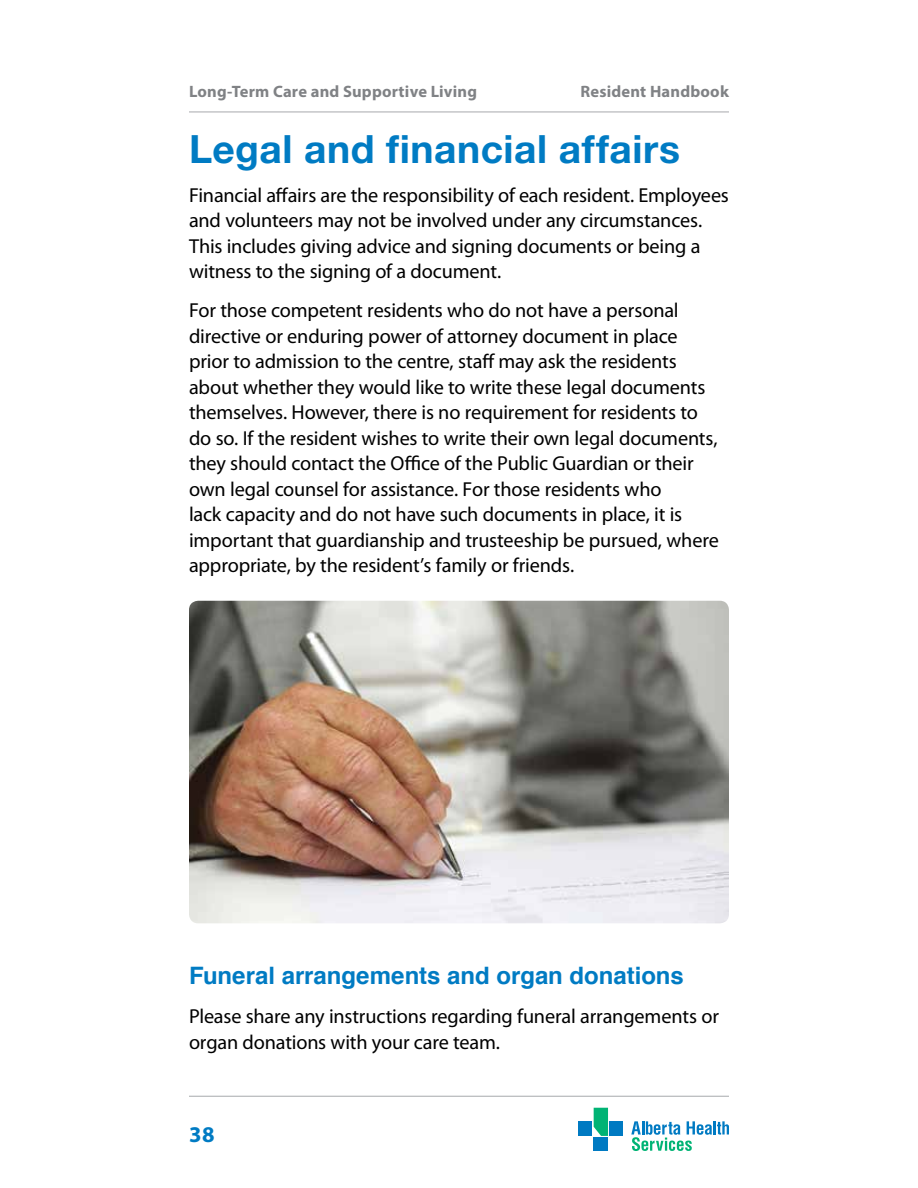
<style>
.page{position:relative;width:918px;height:1188px;background:#fff}
.page>*{position:absolute;margin:0;border:0;box-sizing:border-box;transform-origin:0 0}
.t1{font:700 39px "Helvetica Neue LT Std";letter-spacing:.015em;color:#007bc3}
.t2{font:700 24px "Helvetica";color:#007bc3}
.t3{font:700 22.5px "Myriad Pro";color:#007bc3}
.t4{font:20.25px/25.5px "Myriad Pro";letter-spacing:-.01em;color:#000}
.t5{font:700 16.5px "Myriad Pro";letter-spacing:.01em;color:#808285}
</style>
<div class="page">
<hr style="left:189px;top:1096px;width:540px;height:1px;background:#a7a9ac">
<hr style="left:189px;top:112px;width:540px;height:1px;background:#a7a9ac">
<svg style="left:631px;top:1121px;width:98px;height:30px"></svg>
<div style="left:579px;top:1121px;width:13px;height:15px;background:#007ac2"></div>
<div style="left:609px;top:1121px;width:14px;height:15px;background:#007ac2"></div>
<div style="left:594px;top:1137px;width:14px;height:14px;background:#007ac2"></div>
<svg style="left:594px;top:1108px;width:14px;height:28px"></svg>
<img style="left:189px;top:601px;width:540px;height:322px">
<p class="t5" style="left:189px;top:81px;width:290px">Long-Term Care and Supportive Living</p>
<p class="t5" style="left:581px;top:81px;width:150px">Resident Handbook</p>
<h1 class="t1" style="left:189px;top:125px;width:493px">Legal and financial affairs</h1>
<p class="t4" style="left:189px;top:183px;width:541px">Financial affairs are the responsibility of each resident. Employees and volunteers may not be involved under any circumstances.<br>This includes giving advice and signing documents or being a witness to the signing of a document.</p>
<p class="t4" style="left:189px;top:298px;width:531px">For those competent residents who do not have a personal directive or enduring power of attorney document in place prior to admission to the centre, staff may ask the residents about whether they would like to write these legal documents themselves. However, there is no requirement for residents to do so. If the resident wishes to write their own legal documents, they should contact the Office of the Public Guardian or their own legal counsel for assistance. For those residents who<br>lack capacity and do not have such documents in place, it is important that guardianship and trusteeship be pursued, where appropriate, by the resident’s family or friends.</p>
<p class="t2" style="left:189px;top:956px;width:496px">Funeral arrangements and organ donations</p>
<p class="t4" style="left:189px;top:1004px;width:531px">Please share any instructions regarding funeral arrangements or organ donations with your care team.</p>
<p class="t3" style="left:189px;top:1119px;width:27px">38</p>
</div>
